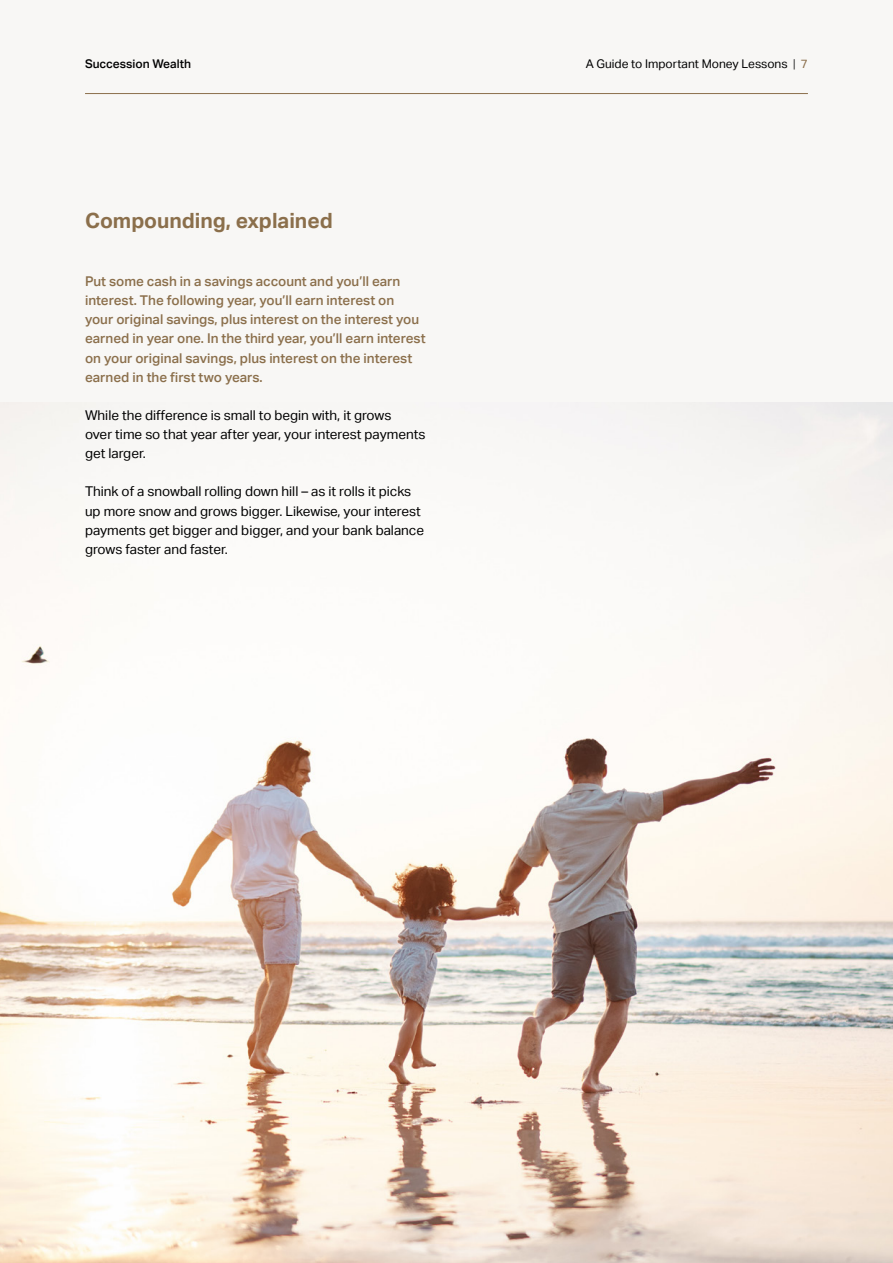
<style>
.page{position:relative;width:893px;height:1263px;background:#f8f7f5}
.page>*{position:absolute;margin:0;border:0;box-sizing:border-box;transform-origin:0 0}
.t1{font:700 21px "Aktiv Grotesk";color:#8b6f4b}
.t2{font:13.5px/19.2px "Aktiv Grotesk";color:#000}
.t3{font:500 13.5px/19.2px "Aktiv Grotesk";color:#8b6f4b}
.t4{font:12px "Aktiv Grotesk";color:#000}
.t5{font:500 12px "Aktiv Grotesk";color:#000}
.s1{font-weight:300}
.s2{color:#8b6f4b}
</style>
<div class="page">
<img style="left:0;top:403px;width:893px;height:860px">
<hr style="left:85px;top:93px;width:723px;height:1px;background:#8b6f4b">
<p class="t5" style="left:85px;top:57px;width:108px">Succession Wealth</p>
<p class="t4" style="left:586px;top:57px;width:224px">A Guide to Important Money Lessons <span class="s1">|</span> <span class="s2">7</span></p>
<h1 class="t1" style="left:85px;top:208px;width:249px">Compounding, explained</h1>
<p class="t3" style="left:85px;top:272px;width:342px">Put some cash in a savings account and you’ll earn interest. The following year, you’ll earn interest on your original savings, plus interest on the interest you earned in year one. In the third year, you’ll earn interest on your original savings, plus interest on the interest earned in the first two years.</p>
<p class="t2" style="left:85px;top:406px;width:342px">While the difference is small to begin with, it grows<br>over time so that year after year, your interest payments get larger.</p>
<p class="t2" style="left:85px;top:482px;width:341px">Think of a snowball rolling down hill – as it rolls it picks up more snow and grows bigger. Likewise, your interest payments get bigger and bigger, and your bank balance grows faster and faster.</p>
</div>
